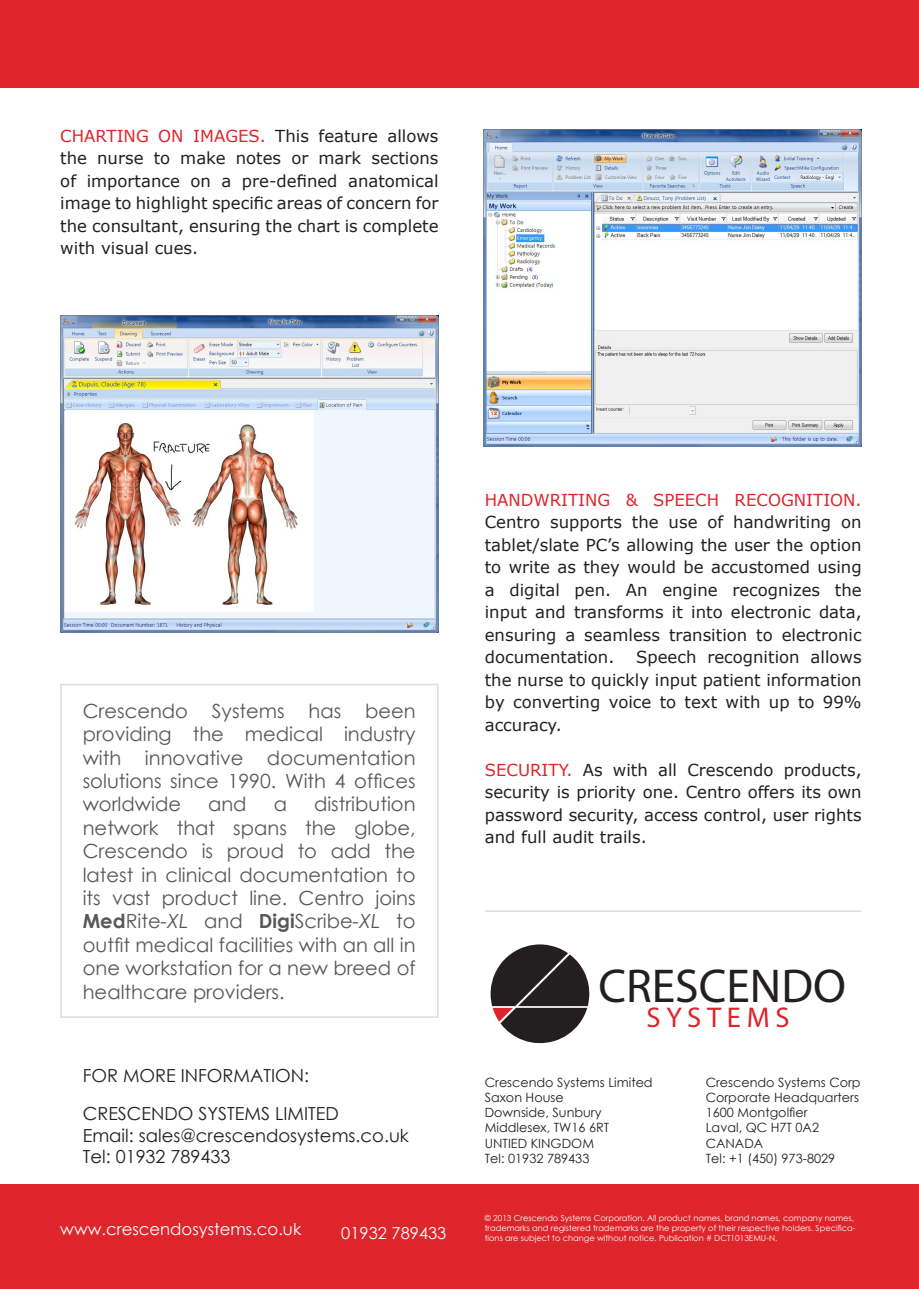
<style>
.page{position:relative;width:919px;height:1289px;background:#fff}
.page>*{position:absolute;margin:0;border:0;box-sizing:border-box;transform-origin:0 0}
.t1{font:47.7px "Myriad Pro";color:#231f20}
.t2{font:28.65px "Myriad Pro";letter-spacing:.2em;color:#df232b}
.t3{font:19.5px/23.4px "Century Gothic";color:#57585a;text-align:justify}
.t4{font:18px "Century Gothic";color:#231f20}
.t5{font:16.5px/22.5px "Verdana";color:#231f20;text-align:justify}
.t6{font:16.5px "Century Gothic";color:#fff}
.t7{font:12.75px "Century Gothic";color:#231f20}
.t8{font:8.25px/9.9px "Century Gothic";color:#fff}
.s1{color:#de252c}
.s2{font-weight:700}
.s3{font-style:italic}
</style>
<div class="page">
<img style="left:60px;top:315px;width:378px;height:318px">
<div style="left:0;top:1184px;width:918px;height:104px;background:#de252c"></div>
<div style="left:0;top:0;width:918px;height:88px;background:#de252c"></div>
<img style="left:483px;top:129px;width:378px;height:318px">
<svg style="left:490px;top:944px;width:99px;height:100px"></svg>
<hr style="left:484px;top:910px;width:377px;height:1px;background:#dcdddf">
<div style="left:60px;top:683px;width:378px;height:334px;background:#fff;border:2px solid #dcdddf"></div>
<p class="t5" style="left:60px;top:124px;width:380px"><span class="s1">CHARTING ON IMAGES.</span> This feature allows the nurse to make notes or mark sections of importance on a pre-defined anatomical image to highlight specific areas of concern for the consultant, ensuring the chart is complete with visual cues.</p>
<p class="t3" style="left:83px;top:698px;width:334px">Crescendo Systems has been providing the medical industry with innovative documentation solutions since 1990. With 4 offices worldwide</p>
<p class="t3" style="left:83px;top:792px;width:334px;text-indent:231px">distribution network that spans the globe, Crescendo is proud to add the latest in clinical documentation to its vast product line. Centro joins <span class="s2">Med</span>Rite<span class="s3">-XL</span> and <span class="s2">Digi</span>Scribe<span class="s3">-XL</span> to outfit medical facilities with an all in one workstation for a new breed of healthcare providers.</p>
<p class="t3" style="left:208px;top:792px;width:40px">and</p>
<p class="t3" style="left:273px;top:792px;width:15px">a</p>
<p class="t4" style="left:83px;top:1063px;width:228px">FOR MORE INFORMATION:</p>
<p class="t4" style="left:83px;top:1100px;width:257px">CRESCENDO SYSTEMS LIMITED</p>
<p class="t4" style="left:83px;top:1122px;width:328px">Email: sales@crescendosystems.co.uk</p>
<p class="t4" style="left:83px;top:1144px;width:149px">Tel: 01932 789433</p>
<p class="t6" style="left:60px;top:1217px;width:242px">www.crescendosystems.co.uk</p>
<p class="t6" style="left:341px;top:1221px;width:107px">01932 789433</p>
<p class="t5" style="left:484px;top:488px;width:378px"><span class="s1">HANDWRITING &amp; SPEECH RECOGNITION.<br></span>Centro supports the use of handwriting on tablet/slate PC’s allowing the user the option to write as they would be accustomed using a digital pen. An engine recognizes the input and transforms it into electronic data, ensuring a seamless transition to electronic documentation.</p>
<p class="t5" style="left:484px;top:645px;width:378px;text-indent:151px">Speech recognition allows the nurse to quickly input patient information by converting voice to text with up to 99% accuracy.</p>
<p class="t5" style="left:484px;top:758px;width:378px"><span class="s1">SECURITY.</span> As with all Crescendo products, security is priority one. Centro offers its own password security, access control, user rights and full audit trails.</p>
<p class="t1" style="left:598px;top:956px;width:249px">CRESCENDO</p>
<p class="t2" style="left:646px;top:1000px;width:145px">SYSTEMS</p>
<p class="t7" style="left:484px;top:1072px;width:169px">Crescendo Systems Limited</p>
<p class="t7" style="left:484px;top:1088px;width:80px">Saxon House</p>
<p class="t7" style="left:484px;top:1103px;width:118px">Downside, Sunbury</p>
<p class="t7" style="left:484px;top:1118px;width:126px">Middlesex, TW16 6RT</p>
<p class="t7" style="left:484px;top:1134px;width:111px">UNTIED KINGDOM</p>
<p class="t7" style="left:484px;top:1149px;width:106px">Tel: 01932 789433</p>
<p class="t7" style="left:705px;top:1072px;width:156px">Crescendo Systems Corp</p>
<p class="t7" style="left:705px;top:1088px;width:155px">Corporate Headquarters</p>
<p class="t7" style="left:705px;top:1103px;width:103px">1600 Montgolfier</p>
<p class="t7" style="left:705px;top:1118px;width:115px">Laval, QC H7T 0A2</p>
<p class="t7" style="left:705px;top:1134px;width:59px">CANADA</p>
<p class="t7" style="left:705px;top:1149px;width:131px">Tel: +1 (450) 973-8029</p>
<p class="t8" style="left:484px;top:1212px;width:372px">© 2013 Crescendo Systems Corporation. All product names, brand names, company names, trademarks and registered trademarks are the property of their respective holders. Specifica&shy;tions are subject to change without notice. Publication # DCT1013EMU-N.</p>
</div>
